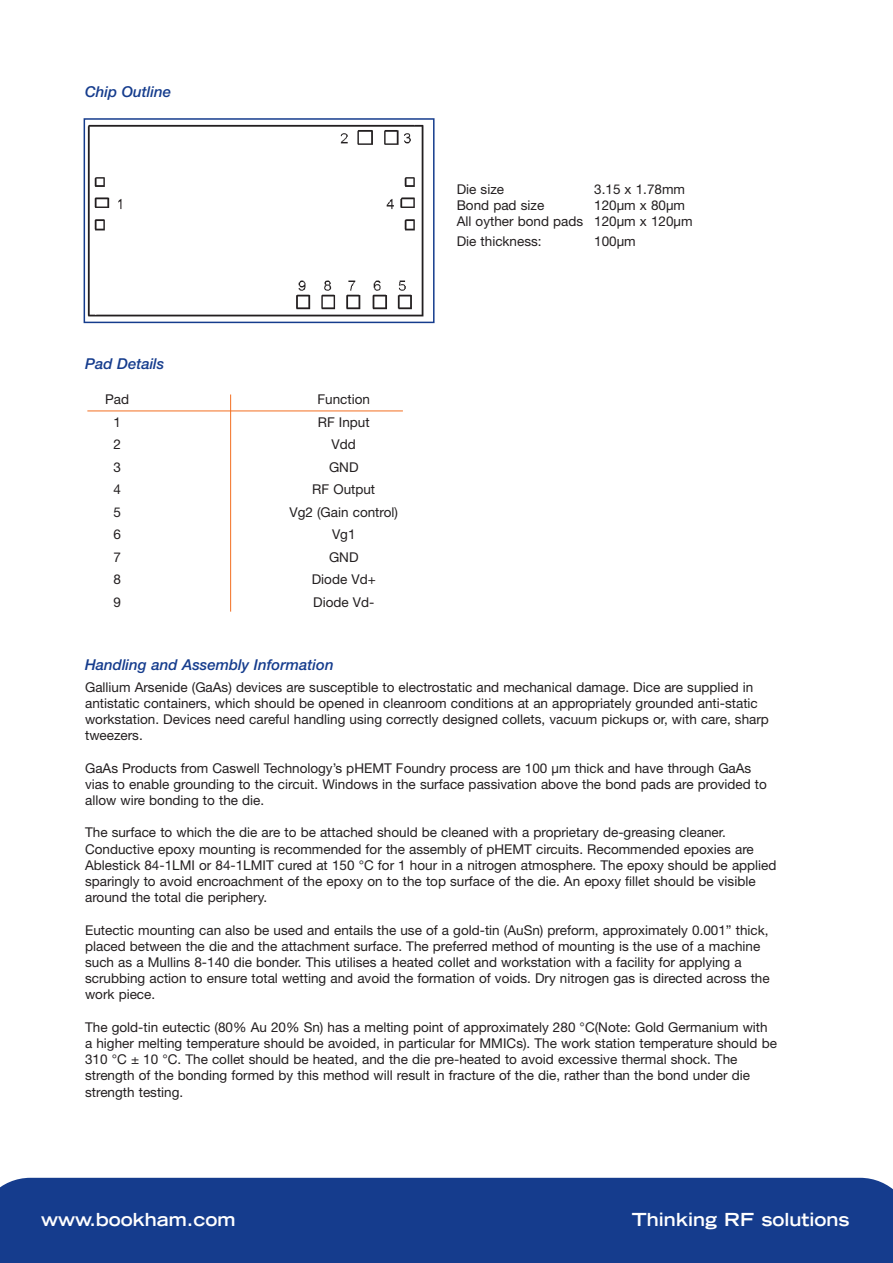
<style>
.page{position:relative;width:893px;height:1263px;background:#fff}
.page>*{position:absolute;margin:0;border:0;box-sizing:border-box;transform-origin:0 0}
.t1{font:700 expanded 18px "Trade Gothic LH";color:#fff}
.t2{font:italic 500 15px "Helvetica Neue";color:#153c8d}
.t3{font:13.5px/16.2px "Helvetica Neue";color:#231f20}
</style>
<div class="page">
<div style="left:0;top:1178px;width:892px;height:85px;background:#153c8d"></div>
<img style="left:87px;top:124px;width:337px;height:193px">
<div style="left:84px;top:118px;width:350px;height:205px;border:2px solid #153c8d"></div>
<hr style="left:87px;top:411px;width:316px;height:1px;background:#f36e21">
<hr style="left:230px;top:395px;width:1px;height:217px;background:#f36e21">
<p class="t2" style="left:85px;top:87px;width:87px">Chip Outline</p>
<p class="t2" style="left:85px;top:359px;width:81px">Pad Details</p>
<p class="t3" style="left:105px;top:393px;width:26px">Pad</p>
<p class="t3" style="left:317px;top:393px;width:54px">Function</p>
<p class="t3" style="left:113px;top:415px;width:9px">1</p>
<p class="t3" style="left:318px;top:415px;width:53px">RF Input</p>
<p class="t3" style="left:113px;top:438px;width:9px">2</p>
<p class="t3" style="left:331px;top:438px;width:26px">Vdd</p>
<p class="t3" style="left:113px;top:460px;width:9px">3</p>
<p class="t3" style="left:329px;top:460px;width:31px">GND</p>
<p class="t3" style="left:113px;top:483px;width:9px">4</p>
<p class="t3" style="left:312px;top:483px;width:64px">RF Output</p>
<p class="t3" style="left:113px;top:505px;width:9px">5</p>
<p class="t3" style="left:289px;top:505px;width:110px">Vg2 (Gain control)</p>
<p class="t3" style="left:113px;top:528px;width:9px">6</p>
<p class="t3" style="left:332px;top:528px;width:25px">Vg1</p>
<p class="t3" style="left:113px;top:550px;width:9px">7</p>
<p class="t3" style="left:329px;top:550px;width:31px">GND</p>
<p class="t3" style="left:113px;top:573px;width:9px">8</p>
<p class="t3" style="left:312px;top:573px;width:65px">Diode Vd+</p>
<p class="t3" style="left:113px;top:595px;width:9px">9</p>
<p class="t3" style="left:313px;top:595px;width:63px">Diode Vd-</p>
<p class="t3" style="left:456px;top:182px;width:49px">Die size</p>
<p class="t3" style="left:594px;top:182px;width:92px">3.15 x 1.78mm</p>
<p class="t3" style="left:456px;top:199px;width:89px">Bond pad size</p>
<p class="t3" style="left:456px;top:199px;width:237px;text-indent:137px">120µm x 80µm<br>All oyther bond pads 120µm x 120µm</p>
<p class="t3" style="left:456px;top:234px;width:86px">Die thickness:</p>
<p class="t3" style="left:594px;top:234px;width:43px">100µm</p>
<p class="t2" style="left:85px;top:660px;width:250px">Handling and Assembly Information</p>
<p class="t3" style="left:85px;top:680px;width:685px">Gallium Arsenide (GaAs) devices are susceptible to electrostatic and mechanical damage. Dice are supplied in antistatic containers, which should be opened in cleanroom conditions at an appropriately grounded anti-static workstation. Devices need careful handling using correctly designed collets, vacuum pickups or, with care, sharp tweezers.</p>
<p class="t3" style="left:85px;top:761px;width:683px">GaAs Products from Caswell Technology’s pHEMT Foundry process are 100 µm thick and have through GaAs vias to enable grounding to the circuit. Windows in the surface passivation above the bond pads are provided to allow wire bonding to the die.</p>
<p class="t3" style="left:85px;top:826px;width:693px">The surface to which the die are to be attached should be cleaned with a proprietary de-greasing cleaner.<br>Conductive epoxy mounting is recommended for the assembly of pHEMT circuits. Recommended epoxies are Ablestick 84-1LMI or 84-1LMIT cured at 150 °C for 1 hour in a nitrogen atmosphere. The epoxy should be applied sparingly to avoid encroachment of the epoxy on to the top surface of the die. An epoxy fillet should be visible around the total die periphery.</p>
<p class="t3" style="left:85px;top:923px;width:686px">Eutectic mounting can also be used and entails the use of a gold-tin (AuSn) preform, approximately 0.001” thick, placed between the die and the attachment surface. The preferred method of mounting is the use of a machine such as a Mullins 8-140 die bonder. This utilises a heated collet and workstation with a facility for applying a scrubbing action to ensure total wetting and avoid the formation of voids. Dry nitrogen gas is directed across the work piece.</p>
<p class="t3" style="left:85px;top:1020px;width:693px">The gold-tin eutectic (80% Au 20% Sn) has a melting point of approximately 280 °C(Note: Gold Germanium with a higher melting temperature should be avoided, in particular for MMICs). The work station temperature should be 310 °C ± 10 °C. The collet should be heated, and the die pre-heated to avoid excessive thermal shock. The strength of the bonding formed by this method will result in fracture of the die, rather than the bond under die strength testing.</p>
<h1 class="t1" style="left:41px;top:1212px;width:196px">www.bookham.com</h1>
<h1 class="t1" style="left:632px;top:1212px;width:219px">Thinking RF solutions</h1>
</div>
